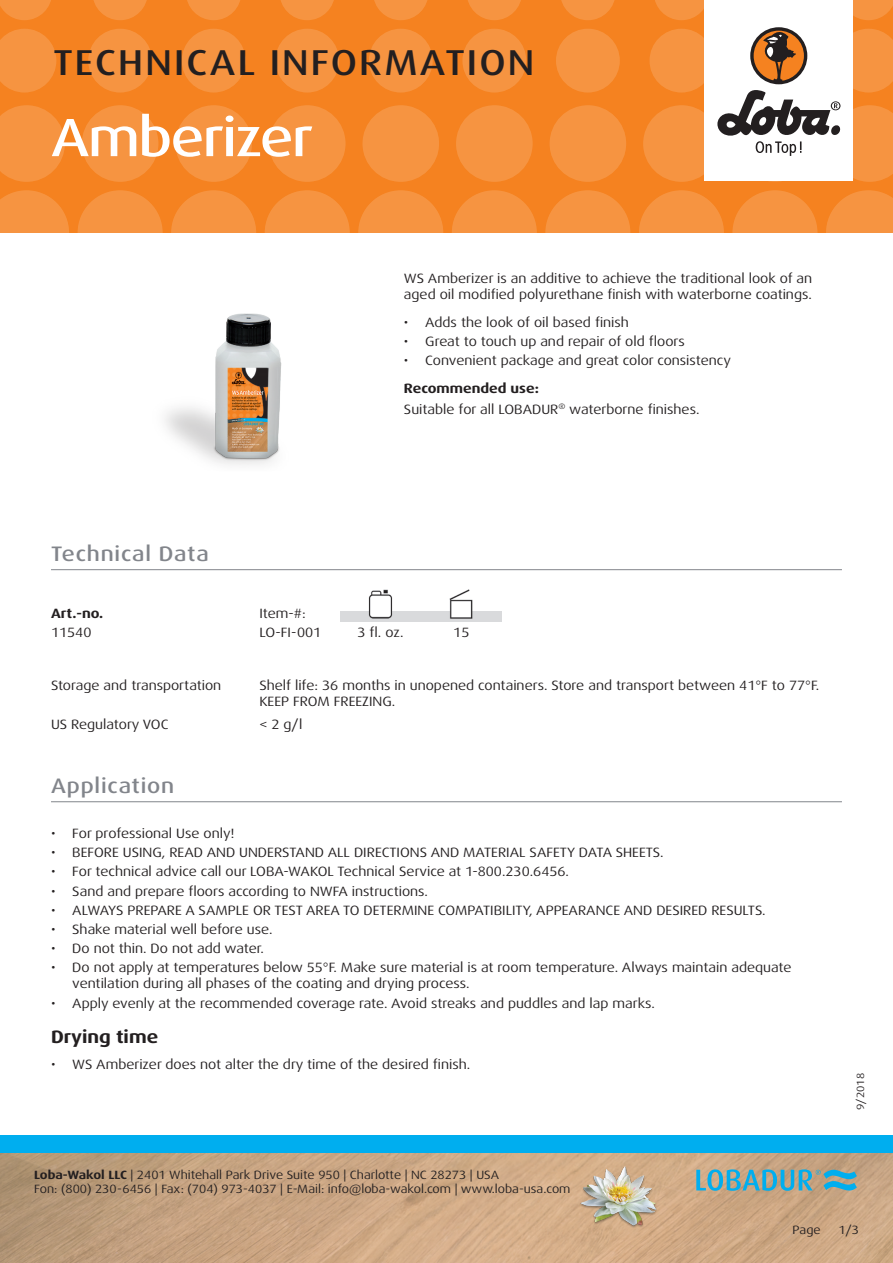
<style>
.page{position:relative;width:893px;height:1263px;background:#fff}
.page>*{position:absolute;margin:0;border:0;box-sizing:border-box;transform-origin:0 0}
.t1{font:500 expanded 54px "Dax Pro";letter-spacing:-.025em;color:#fff}
.t2{font:500 expanded 36px "Dax Pro";letter-spacing:.06em;color:#231f20}
.Titel_grau{font:500 expanded 21px "Dax Pro";letter-spacing:.04em;color:#82858b}
.t3{font:700 expanded 18px "Dax Pro";color:#231f20}
.Text{font:expanded 13.5px/16.2px "Dax Pro";color:#231f20}
.Text_Bold{font:700 expanded 13.5px "Dax Pro";color:#231f20}
.Text_zentriert{font:expanded 13.5px "Dax Pro";color:#231f20}
.t4{font:expanded 12px/14.4px "Dax Pro";color:#231f20}
.t5{font:expanded 10.5px "Dax Pro";color:#231f20}
.s1{font-weight:700}
</style>
<div class="page">
<div style="left:0;top:0;width:893px;height:233px;background:#f58220"></div>
<svg style="left:0;top:190px;width:69px;height:43px"></svg>
<svg style="left:78px;top:190px;width:85px;height:85px;fill:#f69441"></svg>
<svg style="left:171px;top:190px;width:85px;height:85px;fill:#f69441"></svg>
<svg style="left:265px;top:190px;width:85px;height:85px;fill:#f69441"></svg>
<svg style="left:358px;top:190px;width:85px;height:85px;fill:#f69441"></svg>
<svg style="left:545px;top:190px;width:85px;height:85px;fill:#f69441"></svg>
<svg style="left:452px;top:190px;width:85px;height:85px;fill:#f69441"></svg>
<svg style="left:732px;top:190px;width:85px;height:85px;fill:#f69441"></svg>
<svg style="left:639px;top:190px;width:85px;height:85px;fill:#f69441"></svg>
<svg style="left:826px;top:190px;width:67px;height:43px"></svg>
<svg style="left:0;top:105px;width:65px;height:77px"></svg>
<svg style="left:82px;top:105px;width:76px;height:77px"></svg>
<svg style="left:175px;top:105px;width:77px;height:77px"></svg>
<svg style="left:269px;top:105px;width:76px;height:77px"></svg>
<svg style="left:456px;top:105px;width:77px;height:77px"></svg>
<svg style="left:362px;top:105px;width:77px;height:77px"></svg>
<svg style="left:550px;top:105px;width:76px;height:77px"></svg>
<svg style="left:0;top:29px;width:56px;height:63px"></svg>
<svg style="left:182px;top:29px;width:64px;height:63px"></svg>
<svg style="left:88px;top:29px;width:64px;height:63px"></svg>
<svg style="left:275px;top:29px;width:64px;height:63px"></svg>
<svg style="left:462px;top:29px;width:64px;height:63px"></svg>
<svg style="left:369px;top:29px;width:64px;height:63px"></svg>
<svg style="left:556px;top:29px;width:64px;height:63px"></svg>
<svg style="left:0;top:0;width:51px;height:20px"></svg>
<svg style="left:187px;top:0;width:53px;height:20px"></svg>
<svg style="left:468px;top:0;width:53px;height:20px"></svg>
<svg style="left:655px;top:0;width:49px;height:20px"></svg>
<svg style="left:93px;top:0;width:54px;height:20px"></svg>
<svg style="left:374px;top:0;width:54px;height:20px"></svg>
<svg style="left:281px;top:0;width:53px;height:20px"></svg>
<svg style="left:561px;top:0;width:54px;height:20px"></svg>
<svg style="left:853px;top:0;width:40px;height:20px"></svg>
<img style="left:0;top:1152px;width:893px;height:111px">
<div style="left:0;top:1135px;width:893px;height:17px;background:#00aeef"></div>
<div style="left:704px;top:0;width:149px;height:181px;background:#fff"></div>
<svg style="left:643px;top:28px;width:250px;height:154px"></svg>
<img style="left:578px;top:1161px;width:82px;height:81px">
<svg style="left:696px;top:1169px;width:161px;height:22px;background:#74a7ae"></svg>
<hr style="left:51px;top:801px;width:791px;height:1px;background:#82858b">
<hr style="left:51px;top:569px;width:791px;height:1px;background:#82858b">
<img style="left:368px;top:589px;width:105px;height:22px">
<img style="left:340px;top:611px;width:162px;height:11px">
<img style="left:106px;top:272px;width:216px;height:193px">
<h2 class="t2" style="left:53px;top:40px;width:483px">TECHNICAL INFORMATION</h2>
<p class="t1" style="left:51px;top:103px;width:263px">Amberizer</p>
<p class="Titel_grau" style="left:51px;top:540px;width:159px">Technical Data</p>
<p class="Text" style="left:404px;top:270px;width:410px">WS Amberizer is an additive to achieve the traditional look of an aged oil modified polyurethane finish with waterborne coatings.</p>
<p class="Text" style="left:404px;top:314px;width:226px">• Adds the look of oil based finish</p>
<p class="Text" style="left:404px;top:333px;width:282px">• Great to touch up and repair of old floors</p>
<p class="Text" style="left:404px;top:352px;width:329px">• Convenient package and great color consistency</p>
<p class="Text_Bold" style="left:404px;top:379px;width:136px">Recommended use:</p>
<p class="Text" style="left:404px;top:401px;width:297px">Suitable for all LOBADUR<sup>®</sup> waterborne finishes.</p>
<p class="Text_Bold" style="left:51px;top:604px;width:54px">Art.-no.</p>
<p class="Text" style="left:259px;top:605px;width:48px">Item-#:</p>
<p class="Text" style="left:51px;top:624px;width:42px">11540</p>
<p class="Text" style="left:259px;top:624px;width:63px">LO-FI-001</p>
<p class="Text_zentriert" style="left:357px;top:623px;width:48px">3 fl. oz.</p>
<p class="Text_zentriert" style="left:453px;top:623px;width:18px">15</p>
<p class="Text" style="left:51px;top:677px;width:172px">Storage and transportation</p>
<p class="Text" style="left:259px;top:677px;width:561px">Shelf life: 36 months in unopened containers. Store and transport between 41°F to 77°F.<br>KEEP FROM FREEZING.</p>
<p class="Text" style="left:51px;top:717px;width:119px">US Regulatory VOC</p>
<p class="Text" style="left:259px;top:717px;width:44px">&lt; 2 g/l</p>
<p class="Titel_grau" style="left:51px;top:772px;width:125px">Application</p>
<p class="Text" style="left:51px;top:825px;width:185px">• For professional Use only!</p>
<p class="Text" style="left:51px;top:844px;width:614px">• BEFORE USING, READ AND UNDERSTAND ALL DIRECTIONS AND MATERIAL SAFETY DATA SHEETS.</p>
<p class="Text" style="left:51px;top:864px;width:520px">• For technical advice call our LOBA-WAKOL Technical Service at 1-800.230.6456.</p>
<p class="Text" style="left:51px;top:883px;width:379px">• Sand and prepare floors according to NWFA instructions.</p>
<p class="Text" style="left:51px;top:902px;width:716px">• ALWAYS PREPARE A SAMPLE OR TEST AREA TO DETERMINE COMPATIBILITY, APPEARANCE AND DESIRED RESULTS.</p>
<p class="Text" style="left:51px;top:921px;width:223px">• Shake material well before use.</p>
<p class="Text" style="left:51px;top:940px;width:215px">• Do not thin. Do not add water.</p>
<p class="Text" style="left:72px;top:960px;width:721px;text-indent:-21px">• Do not apply at temperatures below 55°F. Make sure material is at room temperature. Always maintain adequate ventilation during all phases of the coating and drying process.</p>
<p class="Text" style="left:51px;top:995px;width:605px">• Apply evenly at the recommended coverage rate. Avoid streaks and puddles and lap marks.</p>
<p class="t3" style="left:51px;top:1025px;width:109px">Drying time</p>
<p class="Text" style="left:51px;top:1057px;width:421px">• WS Amberizer does not alter the dry time of the desired finish.</p>
<p class="t4" style="left:34px;top:1167px;width:538px"><span class="s1">Loba-Wakol LLC</span> | 2401 Whitehall Park Drive Suite 950 | Charlotte | NC 28273 | USA<br>Fon: (800) 230-6456 | Fax: (704) 973-4037 | E-Mail: info@loba-wakol.com | www.loba-usa.com</p>
<p class="t5" style="left:854px;top:1110px;width:38px;rotate:-90deg">9/2018</p>
<p class="t4" style="left:793px;top:1223px;width:30px">Page</p>
<p class="t4" style="left:838px;top:1223px;width:22px">1/3</p>
</div>
